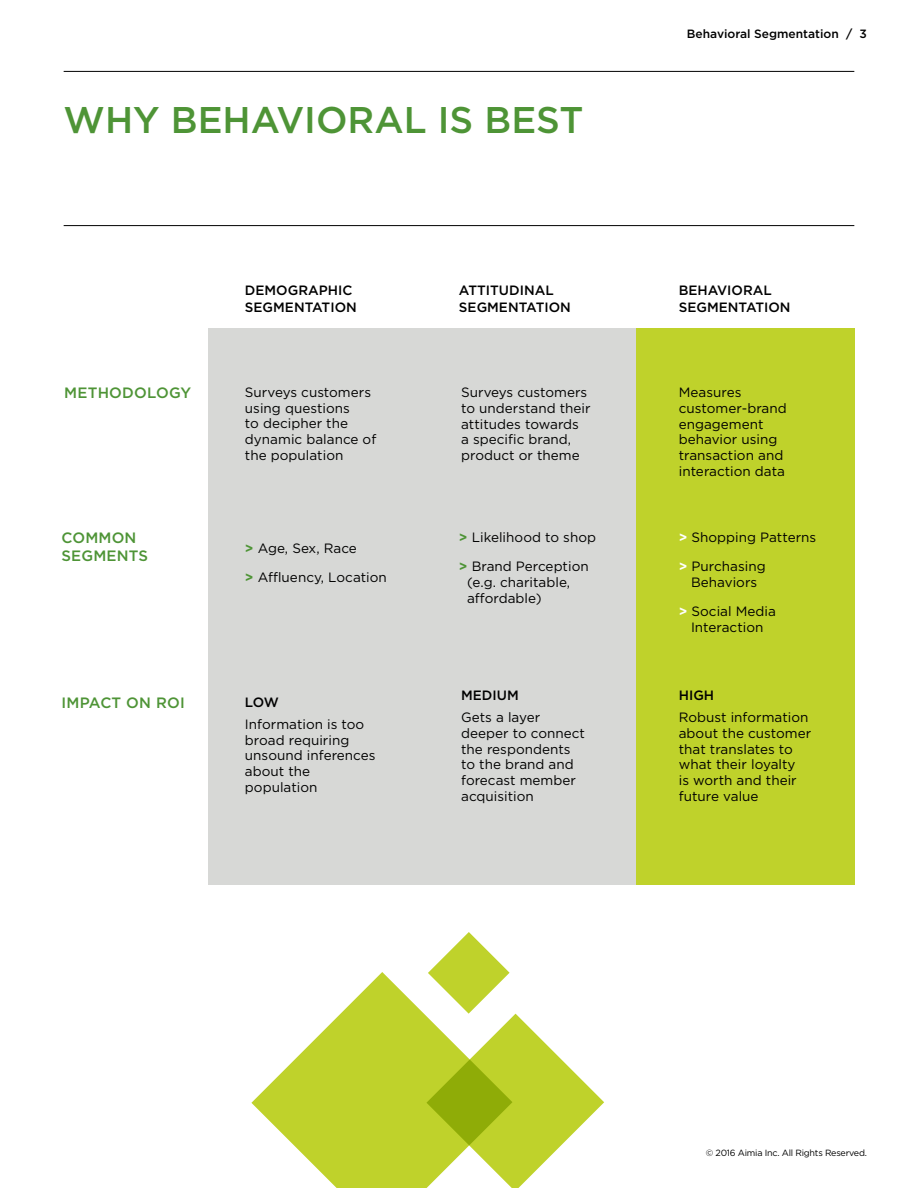
<style>
.page{position:relative;width:918px;height:1188px;background:#fff}
.page>*{position:absolute;margin:0;border:0;box-sizing:border-box;transform-origin:0 0}
.t1{font:500 37.05px "Gotham";color:#4e9436}
.t2{font:500 15px/18px "Gotham";letter-spacing:.01em;color:#4e9436}
.t3{font:13.5px/15.8px "Gotham";color:#000}
.t4{font:500 13.5px/17.2px "Gotham";color:#000}
.t5{font:500 12px "Gotham";color:#000}
.t6{font:9px "Gotham";letter-spacing:-.025em;color:#000}
.s1{font-weight:700;color:#4e9436}
.s2{font-weight:700;color:#fff}
</style>
<div class="page">
<hr style="left:64px;top:71px;width:790px;height:1px;background:#000">
<div style="left:208px;top:328px;width:428px;height:556px;background:#d7d8d6"></div>
<div style="left:636px;top:328px;width:218px;height:556px;background:#bfd22b"></div>
<svg style="left:251px;top:972px;width:175px;height:216px;fill:#bfd22b"></svg>
<svg style="left:426px;top:932px;width:178px;height:256px"></svg>
<hr style="left:64px;top:225px;width:790px;height:1px;background:#000">
<h1 class="t1" style="left:64px;top:96px;width:521px">WHY BEHAVIORAL IS BEST</h1>
<p class="t5" style="left:687px;top:26px;width:182px">Behavioral Segmentation / 3</p>
<p class="t4" style="left:245px;top:282px;width:113px">DEMOGRAPHIC<br>SEGMENTATION</p>
<p class="t4" style="left:459px;top:282px;width:113px">ATTITUDINAL<br>SEGMENTATION</p>
<p class="t4" style="left:679px;top:282px;width:113px">BEHAVIORAL<br>SEGMENTATION</p>
<p class="t2" style="left:64px;top:384px;width:129px">METHODOLOGY</p>
<p class="t3" style="left:245px;top:384px;width:133px">Surveys customers using questions<br>to decipher the dynamic balance of the population</p>
<p class="t3" style="left:461px;top:384px;width:131px">Surveys customers to understand their attitudes towards<br>a specific brand, product or theme</p>
<p class="t3" style="left:679px;top:384px;width:109px">Measures customer-brand engagement behavior using transaction and interaction data</p>
<p class="t2" style="left:62px;top:529px;width:88px">COMMON<br>SEGMENTS</p>
<p class="t3" style="left:245px;top:533px;width:143px;line-height:29.2px"><span class="s1">&gt;</span> Age, Sex, Race<br><span class="s1">&gt;</span> Affluency, Location</p>
<p class="t3" style="left:459px;top:522px;width:139px;line-height:29.2px"><span class="s1">&gt;</span> Likelihood to shop <span class="s1">&gt;</span> Brand Perception</p>
<p class="t3" style="left:467px;top:574px;width:105px">(e.g. charitable, affordable)</p>
<p class="t3" style="left:679px;top:522px;width:139px;line-height:29.2px"><span class="s2">&gt;</span> Shopping Patterns <span class="s2">&gt;</span> Purchasing</p>
<p class="t3" style="left:679px;top:567px;width:99px;line-height:29.2px;text-align:center">Behaviors<br><span class="s2">&gt;</span> Social Media</p>
<p class="t3" style="left:691px;top:619px;width:74px">Interaction</p>
<p class="t2" style="left:62px;top:694px;width:125px">IMPACT ON ROI</p>
<p class="t4" style="left:245px;top:694px;width:35px">LOW</p>
<p class="t3" style="left:245px;top:716px;width:132px">Information is too broad requiring unsound inferences about the population</p>
<p class="t4" style="left:461px;top:687px;width:59px">MEDIUM</p>
<p class="t3" style="left:461px;top:709px;width:125px">Gets a layer deeper to connect the respondents to the brand and forecast member acquisition</p>
<p class="t4" style="left:679px;top:687px;width:37px">HIGH</p>
<p class="t3" style="left:679px;top:709px;width:134px">Robust information about the customer that translates to what their loyalty<br>is worth and their future value</p>
<p class="t6" style="left:706px;top:1147px;width:163px">© 2016 Aimia Inc. All Rights Reserved.</p>
</div>
